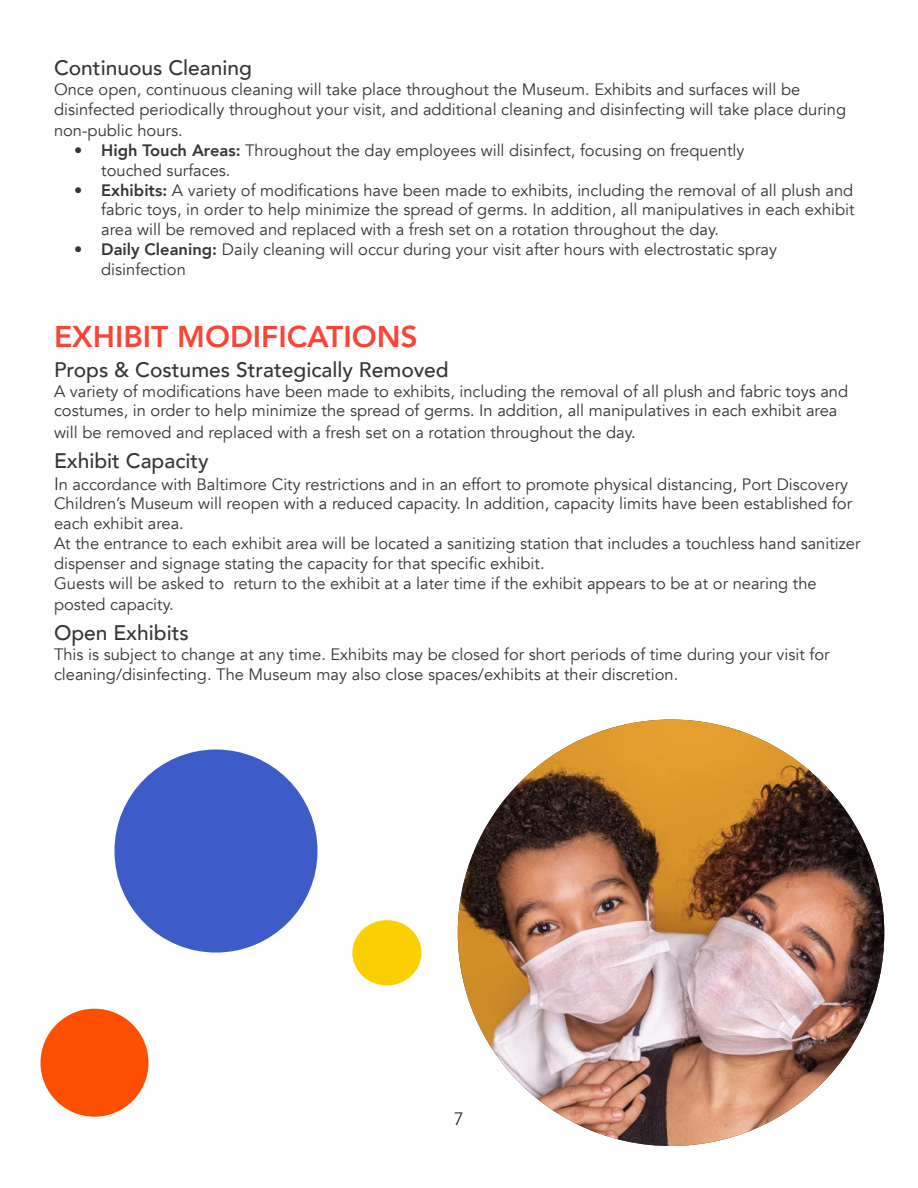
<style>
.page{position:relative;width:918px;height:1188px;background:#fff}
.page>*{position:absolute;margin:0;border:0;box-sizing:border-box;transform-origin:0 0}
.t1{font:800 30px "Avenir";color:#fb4338}
.t2{font:500 21px "Avenir";color:#373535}
.t3{font:18px "Avenir";color:#373535}
.t4{font:16.5px/19.8px "Avenir";color:#373535}
.s1{font-weight:800}
.s2{font-size:18px}
</style>
<div class="page">
<img style="left:458px;top:720px;width:426px;height:426px;border-radius:213px">
<div style="left:114px;top:750px;width:204px;height:203px;background:#3e5cc8;border-radius:50%"></div>
<div style="left:40px;top:1009px;width:108px;height:108px;background:#fc5000;border-radius:50%"></div>
<div style="left:352px;top:920px;width:69px;height:66px;background:#fcd000;border-radius:50%"></div>
<p class="t2" style="left:54px;top:50px;width:200px">Continuous Cleaning</p>
<p class="t4" style="left:54px;top:80px;width:794px">Once open, continuous cleaning will take place throughout the Museum. Exhibits and surfaces will be disinfected periodically throughout your visit, and additional cleaning and disinfecting will take place during</p>
<p class="t4" style="left:54px;top:121px;width:130px">non-public hours.</p>
<p class="t4" style="left:101px;top:141px;width:645px;text-indent:-27px"><span class="s1">• High Touch Areas:</span> Throughout the day employees will disinfect, focusing on frequently touched surfaces.</p>
<p class="t4" style="left:101px;top:180px;width:755px;text-align:justify;text-indent:-27px"><span class="s1">• Exhibits:</span> A variety of modifications have been made to exhibits, including the removal of all plush and fabric toys, in order to help minimize the spread of germs. In addition, all manipulatives in each exhibit area will be removed and replaced with a fresh set on a rotation throughout the day.</p>
<p class="t4" style="left:101px;top:240px;width:677px;text-indent:-27px"><span class="s1">• Daily Cleaning:</span> Daily cleaning will occur during your visit after hours with electrostatic spray disinfection</p>
<h1 class="t1" style="left:54px;top:313px;width:365px">EXHIBIT MODIFICATIONS</h1>
<p class="t2" style="left:54px;top:351px;width:396px">Props &amp; Costumes Strategically Removed</p>
<p class="t4" style="left:54px;top:381px;width:796px">A variety of modifications have been made to exhibits, including the removal of all plush and fabric toys and costumes, in order to help minimize the spread of germs. In addition, all manipulatives in each exhibit area</p>
<p class="t4" style="left:54px;top:423px;width:583px">will be removed and replaced with a fresh set on a rotation throughout the day.</p>
<p class="t2" style="left:54px;top:443px;width:156px">Exhibit Capacity</p>
<p class="t4" style="left:54px;top:474px;width:808px"><span class="s2">I</span>n accordance with Baltimore City restrictions and in an effort to promote physical distancing, Port Discovery Children’s Museum will reopen with a reduced capacity. In addition, capacity limits have been established for each exhibit area.<br>At the entrance to each exhibit area will be located a sanitizing station that includes a touchless hand sanitizer dispenser and signage stating the capacity for that specific exhibit.<br>Guests will be asked to return to the exhibit at a later time if the exhibit appears to be at or nearing the</p>
<p class="t4" style="left:54px;top:595px;width:121px">posted capacity.</p>
<p class="t2" style="left:54px;top:615px;width:136px">Open Exhibits</p>
<p class="t4" style="left:54px;top:645px;width:777px">This is subject to change at any time. Exhibits may be closed for short periods of time during your visit for cleaning/disinfecting. The Museum may also close spaces/exhibits at their discretion.</p>
<p class="t3" style="left:454px;top:1108px;width:12px">7</p>
</div>
